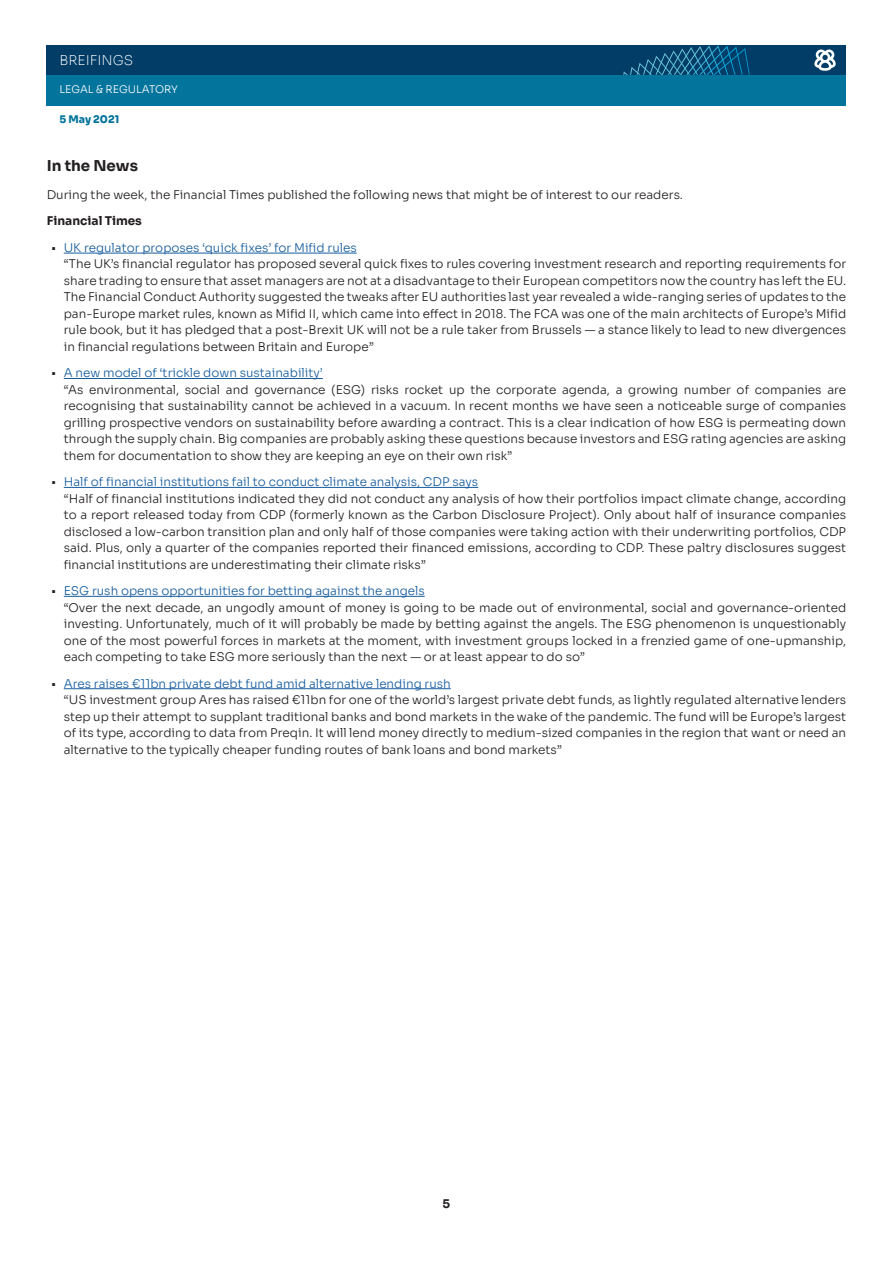
<style>
.page{position:relative;width:893px;height:1263px;background:#fff}
.page>*{position:absolute;margin:0;border:0;box-sizing:border-box;transform-origin:0 0}
.Briefings_Heading{font:700 15px "Sora";color:#231f20}
.t1{font:200 13.5px "Sora";color:#fff}
._05_1_BODYTEXT_01_So{font:300 12px/16.5px "Sora";color:#231f20;text-align:justify}
.t2{font:300 12px "Sora";color:#175d9e}
.Briefings_Subheading{font:700 12px "Sora";color:#231f20}
._05_1_BODYTEXT_01_So-2{font:700 12px "Sora";color:#231f20}
.t3{font:300 10.5px "Sora";color:#fff}
.t4{font:800 10.5px "Sora";color:#03749c}
.s1{color:#231f20}
</style>
<div class="page">
<div style="left:47px;top:45px;width:799px;height:30px;background:#023d67"></div>
<svg style="left:623px;top:45px;width:127px;height:30px"></svg>
<div style="left:47px;top:75px;width:799px;height:30px;background:#03749c"></div>
<hr style="left:64px;top:253px;width:293px;height:1px;background:#175d9e">
<hr style="left:64px;top:378px;width:259px;height:1px;background:#175d9e">
<hr style="left:64px;top:487px;width:414px;height:1px;background:#175d9e">
<hr style="left:64px;top:596px;width:361px;height:1px;background:#175d9e">
<hr style="left:64px;top:688px;width:387px;height:1px;background:#175d9e">
<svg style="left:814px;top:50px;width:22px;height:21px"></svg>
<p class="t1" style="left:60px;top:49px;width:75px">BREIFINGS</p>
<p class="t3" style="left:60px;top:81px;width:120px">LEGAL &amp; REGULATORY</p>
<p class="t4" style="left:60px;top:111px;width:61px">5 May 2021</p>
<p class="Briefings_Heading" style="left:47px;top:153px;width:93px">In the News</p>
<p class="_05_1_BODYTEXT_01_So" style="left:47px;top:185px;width:638px">During the week, the Financial Times published the following news that might be of interest to our readers.</p>
<p class="Briefings_Subheading" style="left:47px;top:211px;width:97px">Financial Times</p>
<p class="t2" style="left:51px;top:238px;width:307px"><span class="s1">•</span> UK regulator proposes ‘quick fixes’ for Mifid rules</p>
<p class="_05_1_BODYTEXT_01_So" style="left:64px;top:255px;width:784px">“The UK’s financial regulator has proposed several quick fixes to rules covering investment research and reporting requirements for share trading to ensure that asset managers are not at a disadvantage to their European competitors now the country has left the EU.<br>The Financial Conduct Authority suggested the tweaks after EU authorities last year revealed a wide-ranging series of updates to the pan-Europe market rules, known as Mifid II, which came into effect in 2018. The FCA was one of the main architects of Europe’s Mifid rule book, but it has pledged that a post-Brexit UK will not be a rule taker from Brussels — a stance likely to lead to new divergences in financial regulations between Britain and Europe”</p>
<p class="t2" style="left:51px;top:363px;width:273px"><span class="s1">•</span> A new model of ‘trickle down sustainability’</p>
<p class="_05_1_BODYTEXT_01_So" style="left:64px;top:380px;width:784px">“As environmental, social and governance (ESG) risks rocket up the corporate agenda, a growing number of companies are recognising that sustainability cannot be achieved in a vacuum. In recent months we have seen a noticeable surge of companies grilling prospective vendors on sustainability before awarding a contract. This is a clear indication of how ESG is permeating down through the supply chain. Big companies are probably asking these questions because investors and ESG rating agencies are asking them for documentation to show they are keeping an eye on their own risk”</p>
<p class="t2" style="left:51px;top:472px;width:429px"><span class="s1">•</span> Half of financial institutions fail to conduct climate analysis, CDP says</p>
<p class="_05_1_BODYTEXT_01_So" style="left:64px;top:489px;width:784px">“Half of financial institutions indicated they did not conduct any analysis of how their portfolios impact climate change, according to a report released today from CDP (formerly known as the Carbon Disclosure Project). Only about half of insurance companies disclosed a low-carbon transition plan and only half of those companies were taking action with their underwriting portfolios, CDP said. Plus, only a quarter of the companies reported their financed emissions, according to CDP. These paltry disclosures suggest financial institutions are underestimating their climate risks”</p>
<p class="t2" style="left:51px;top:581px;width:375px"><span class="s1">•</span> ESG rush opens opportunities for betting against the angels</p>
<p class="_05_1_BODYTEXT_01_So" style="left:64px;top:598px;width:784px">“Over the next decade, an ungodly amount of money is going to be made out of environmental, social and governance-oriented investing. Unfortunately, much of it will probably be made by betting against the angels. The ESG phenomenon is unquestionably one of the most powerful forces in markets at the moment, with investment groups locked in a frenzied game of one-upmanship, each competing to take ESG more seriously than the next — or at least appear to do so”</p>
<p class="t2" style="left:51px;top:673px;width:401px"><span class="s1">•</span> Ares raises €11bn private debt fund amid alternative lending rush</p>
<p class="_05_1_BODYTEXT_01_So" style="left:64px;top:690px;width:784px">“US investment group Ares has raised €11bn for one of the world’s largest private debt funds, as lightly regulated alternative lenders step up their attempt to supplant traditional banks and bond markets in the wake of the pandemic. The fund will be Europe’s largest of its type, according to data from Preqin. It will lend money directly to medium-sized companies in the region that want or need an alternative to the typically cheaper funding routes of bank loans and bond markets”</p>
<p class="_05_1_BODYTEXT_01_So-2" style="left:443px;top:1194px;width:9px">5</p>
</div>
